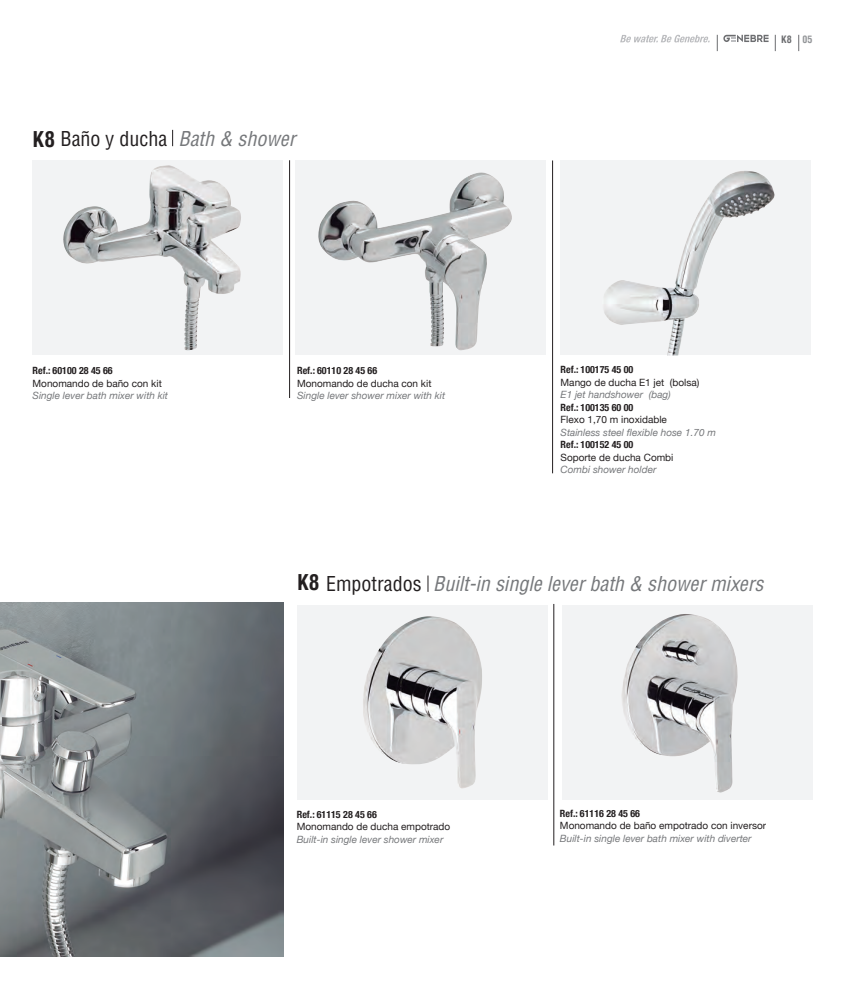
<style>
.page{position:relative;width:845px;height:992px;background:#fff}
.page>*{position:absolute;margin:0;border:0;box-sizing:border-box;transform-origin:0 0}
.t1{font:italic condensed 20px "Helvetica";color:#76787b}
.t2{font:condensed 20px "Helvetica";color:#231f20}
.t3{font:italic 10px "Helvetica Neue";color:#76787b}
.t4{font:10px "Helvetica Neue";color:#231f20}
.t5{font:700 condensed 10px "Helvetica Neue";color:#231f20}
.t6{font:700 condensed 10px "Helvetica";color:#6c6d70}
.s1{font-weight:700;font-size:21.25px}
.s2{color:#939598}
</style>
<div class="page">
<svg style="left:723px;top:35px;width:45px;height:7px"></svg>
<svg style="left:620px;top:35px;width:97px;height:16px"></svg>
<svg style="left:774px;top:35px;width:1px;height:16px"></svg>
<svg style="left:798px;top:35px;width:1px;height:16px"></svg>
<svg style="left:172px;top:130px;width:1px;height:16px"></svg>
<div style="left:560px;top:160px;width:250px;height:195px;background:#f2f3f4"></div>
<hr style="left:289px;top:160px;width:1px;height:238px;background:#231f20">
<div style="left:297px;top:605px;width:250px;height:195px;background:#f2f3f4"></div>
<div style="left:561px;top:605px;width:251px;height:195px;background:#f2f3f4"></div>
<svg style="left:32px;top:160px;width:251px;height:195px;fill:#f2f3f4"></svg>
<svg style="left:295px;top:160px;width:250px;height:195px;fill:#f2f3f4"></svg>
<hr style="left:552px;top:160px;width:1px;height:313px;background:#231f20">
<hr style="left:553px;top:604px;width:1px;height:241px;background:#231f20">
<svg style="left:427px;top:575px;width:1px;height:17px"></svg>
<img style="left:144px;top:165px;width:23px;height:59px">
<img style="left:317px;top:179px;width:145px;height:167px">
<img style="left:363px;top:616px;width:119px;height:172px">
<img style="left:622px;top:614px;width:116px;height:179px">
<img style="left:0;top:603px;width:284px;height:354px">
<img style="left:604px;top:171px;width:170px;height:184px">
<p class="t2" style="left:33px;top:126px;width:136px"><span class="s1">K8</span> Baño y ducha</p>
<p class="t1" style="left:178px;top:126px;width:118px">Bath &amp; shower</p>
<p class="t6" style="left:781px;top:33px;width:33px">K8 <span class="s2">05</span></p>
<p class="t5" style="left:33px;top:362px;width:81px">Ref.: 60100 28 45 66</p>
<p class="t4" style="left:33px;top:376px;width:131px">Monomando de baño con kit</p>
<p class="t3" style="left:33px;top:388px;width:137px">Single lever bath mixer with kit</p>
<p class="t5" style="left:297px;top:362px;width:81px">Ref.: 60110 28 45 66</p>
<p class="t4" style="left:297px;top:376px;width:136px">Monomando de ducha con kit</p>
<p class="t3" style="left:297px;top:388px;width:149px">Single lever shower mixer with kit</p>
<p class="t5" style="left:560px;top:361px;width:74px">Ref.: 100175 45 00</p>
<p class="t4" style="left:560px;top:375px;width:140px">Mango de ducha E1 jet (bolsa)</p>
<p class="t3" style="left:560px;top:388px;width:112px">E1 jet handshower (bag)</p>
<p class="t5" style="left:560px;top:399px;width:74px">Ref.: 100135 60 00</p>
<p class="t4" style="left:560px;top:413px;width:108px">Flexo 1,70 m inoxidable</p>
<p class="t3" style="left:560px;top:425px;width:157px">Stainless steel flexible hose 1.70 m</p>
<p class="t5" style="left:560px;top:436px;width:74px">Ref.: 100152 45 00</p>
<p class="t4" style="left:560px;top:450px;width:114px">Soporte de ducha Combi</p>
<p class="t3" style="left:560px;top:463px;width:97px">Combi shower holder</p>
<p class="t2" style="left:297px;top:571px;width:126px"><span class="s1">K8</span> Empotrados</p>
<p class="t1" style="left:433px;top:571px;width:331px">Built-in single lever bath &amp; shower mixers</p>
<p class="t5" style="left:297px;top:806px;width:81px">Ref.: 61115 28 45 66</p>
<p class="t4" style="left:297px;top:819px;width:155px">Monomando de ducha empotrado</p>
<p class="t3" style="left:297px;top:832px;width:148px">Built-in single lever shower mixer</p>
<p class="t5" style="left:560px;top:805px;width:81px">Ref.: 61116 28 45 66</p>
<p class="t4" style="left:560px;top:818px;width:207px">Monomando de baño empotrado con inversor</p>
<p class="t3" style="left:560px;top:831px;width:193px">Built-in single lever bath mixer with diverter</p>
</div>
